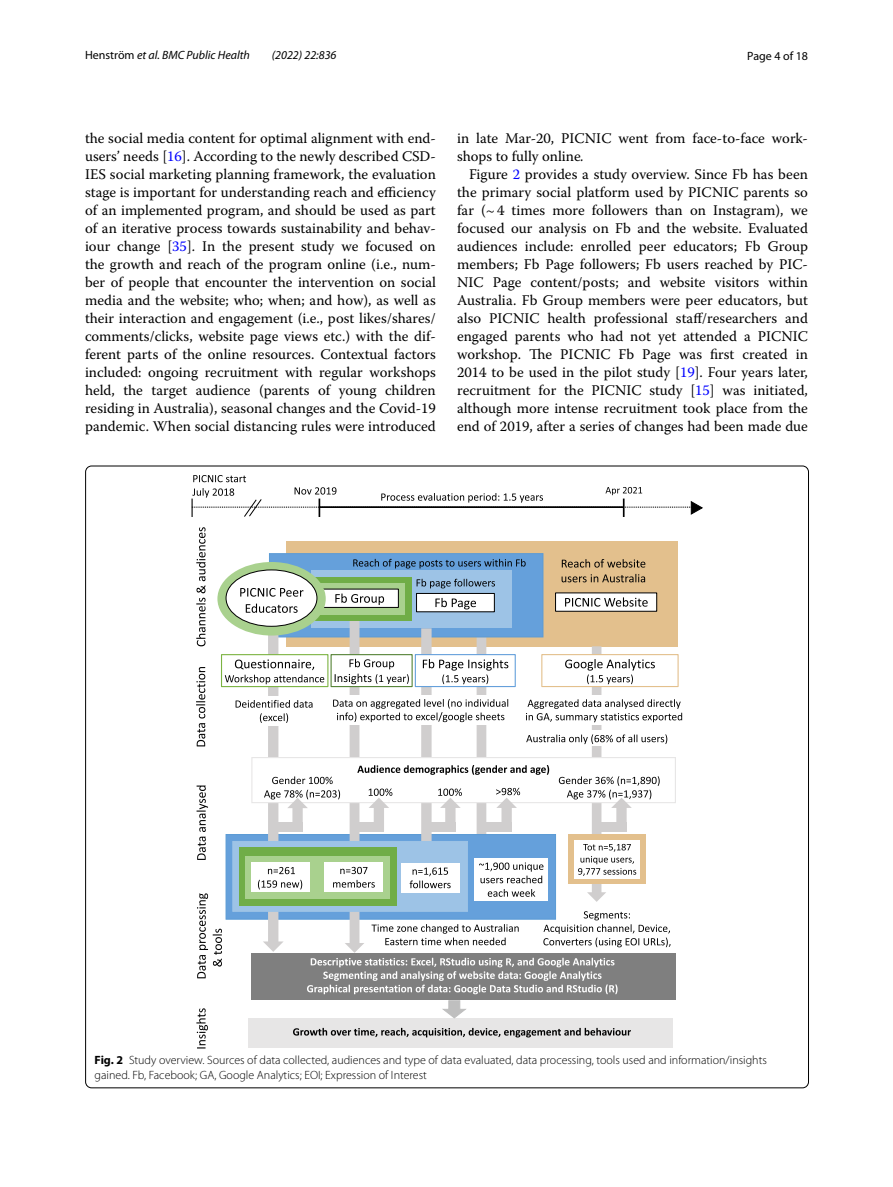
<style>
.page{position:relative;width:893px;height:1187px;background:#fff}
.page>*{position:absolute;margin:0;border:0;box-sizing:border-box;transform-origin:0 0}
.t1{font:14.7px/18px "Warnock Pro";color:#000;text-align:justify}
.t2{font:300 12px/15px "Myriad Pro";color:#000}
.t3{font:italic 12px "Myriad Pro";color:#000}
.t4{font:12px "Myriad Pro";color:#000}
.s1{font-style:normal}
.s2{color:#00f}
.s3{font-style:italic}
.s4{font-weight:700}
</style>
<div class="page">
<svg style="left:192px;top:475px;width:511px;height:42px"></svg>
<div style="left:249px;top:1018px;width:424px;height:29px;background:#e7e6e6"></div>
<svg style="left:293px;top:1027px;width:338px;height:10px"></svg>
<div style="left:251px;top:952px;width:424px;height:47px;background:#7f7f7f"></div>
<svg style="left:196px;top:1008px;width:12px;height:40px"></svg>
<svg style="left:442px;top:1000px;width:24px;height:18px"></svg>
<svg style="left:196px;top:527px;width:486px;height:467px"></svg>
<p class="t3" style="left:85px;top:48px;width:166px"><span class="s1">Henström</span> et al. BMC Public Health</p>
<p class="t3" style="left:272px;top:48px;width:66px">(2022) 22:836</p>
<p class="t4" style="left:747px;top:48px;width:62px">Page 4 of 18</p>
<p class="t1" style="left:85px;top:128px;width:352px">the social media content for optimal alignment with end&shy;users’ needs [<span class="s2">16</span>]. According to the newly described CSD-IES social marketing planning framework, the evaluation stage is important for understanding reach and efficiency of an implemented program, and should be used as part of an iterative process towards sustainability and behav&shy;iour change [<span class="s2">35</span>]. In the present study we focused on the growth and reach of the program online (i.e., num&shy;ber of people that encounter the intervention on social media and the website; who; when; and how), as well as their interaction and engagement (i.e., post likes/shares/ comments/clicks, website page views etc.) with the dif&shy;ferent parts of the online resources. Contextual factors included: ongoing recruitment with regular workshops held, the target audience (parents of young children residing in Australia), seasonal changes and the Covid-19 pandemic. When social distancing rules were introduced</p>
<p class="t1" style="left:457px;top:128px;width:352px">in late Mar-20, PICNIC went from face-to-face work&shy;shops to fully online<span class="s3">.</span></p>
<p class="t1" style="left:457px;top:164px;width:352px;text-indent:12px">Figure <span class="s2">2</span> provides a study overview. Since Fb has been the primary social platform used by PICNIC parents so far (~4 times more followers than on Instagram), we focused our analysis on Fb and the website. Evaluated audiences include: enrolled peer educators; Fb Group members; Fb Page followers; Fb users reached by PIC-NIC Page content/posts; and website visitors within Australia. Fb Group members were peer educators, but also PICNIC health professional staff/researchers and engaged parents who had not yet attended a PICNIC workshop. The PICNIC Fb Page was first created in 2014 to be used in the pilot study [<span class="s2">19</span>]. Four years later, recruitment for the PICNIC study [<span class="s2">15</span>] was initiated, although more intense recruitment took place from the end of 2019, after a series of changes had been made due</p>
<p class="t2" style="left:95px;top:1052px;width:674px"><span class="s4">Fig. 2</span> Study overview. Sources of data collected, audiences and type of data evaluated, data processing, tools used and information/insights gained. Fb, Facebook; GA, Google Analytics; EOI; Expression of Interest</p>
</div>
